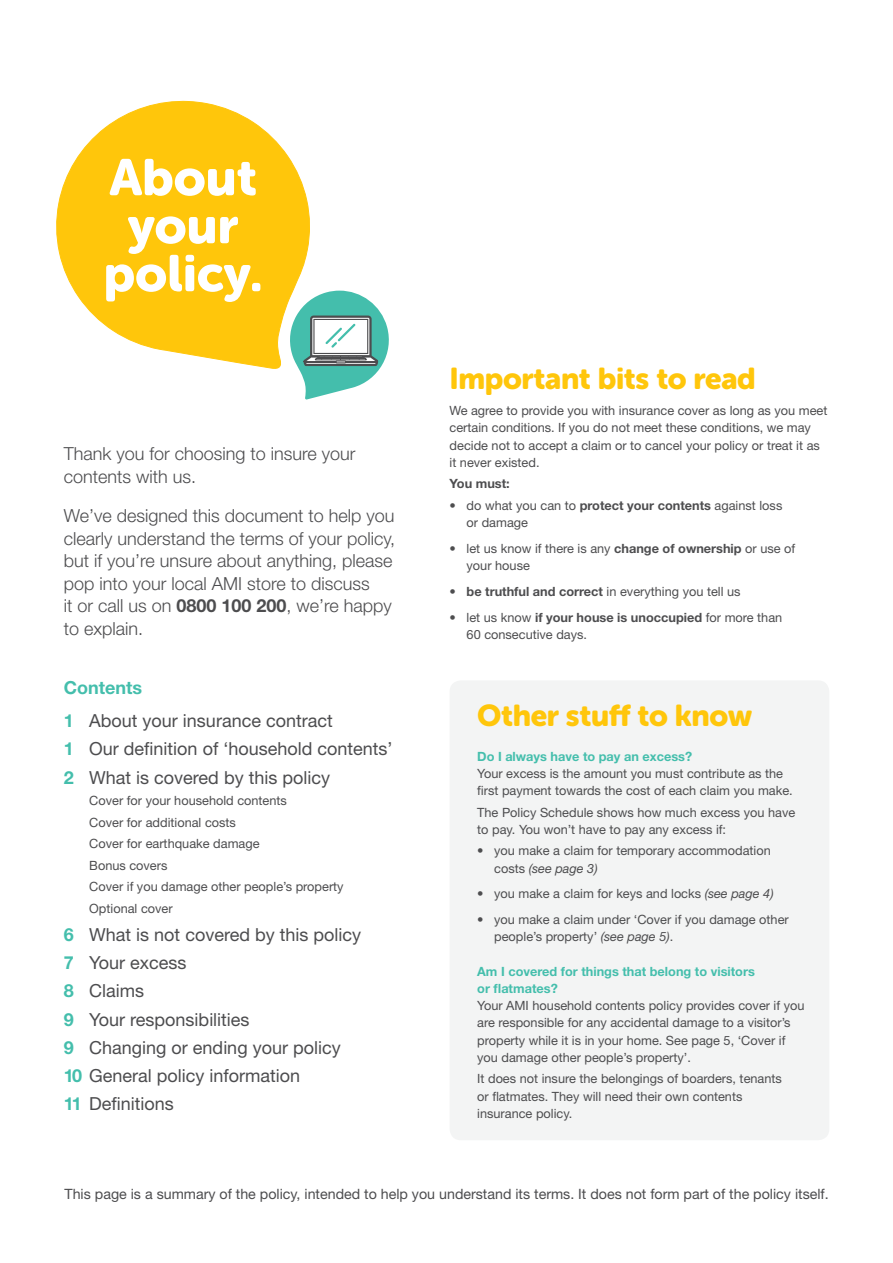
<style>
.page{position:relative;width:893px;height:1263px;background:#fff}
.page>*{position:absolute;margin:0;border:0;box-sizing:border-box;transform-origin:0 0}
.t1{font:51px/48px "Museo Sans Rounded 900";color:#fff;text-align:center}
.t2{font:30px "Museo Sans Rounded 900";letter-spacing:-.01em;color:#ffc60b}
.t3{font:300 18px/22.5px "Helvetica Neue";color:#4d4d4f}
.t4{font:18px/28.2px "Helvetica Neue";color:#4d4d4f}
.t5{font:14.25px "Helvetica Neue";color:#4d4d4f}
.t6{font:12.75px/17.2px "Helvetica Neue";color:#4d4d4f}
.t7{font:700 12.75px/17.2px "Helvetica Neue";color:#44beac}
.t8{font:700 12.75px "Helvetica Neue";color:#4d4d4f}
.s1{font-weight:700}
.s2{font-weight:700;color:#44beac}
.s3{font-style:italic}
</style>
<div class="page">
<div style="left:450px;top:680px;width:379px;height:460px;background:#f3f4f4;border-radius:11px"></div>
<svg style="left:56px;top:100px;width:254px;height:269px"></svg>
<svg style="left:288px;top:291px;width:101px;height:108px"></svg>
<h1 class="t1" style="left:104px;top:154px;width:161px">About your policy.</h1>
<h3 class="t3" style="left:64px;top:442px;width:293px">Thank you for choosing to insure your contents with us.</h3>
<h3 class="t3" style="left:64px;top:504px;width:333px">We’ve designed this document to help you clearly understand the terms of your policy, but if you’re unsure about anything, please pop into your local AMI store to discuss<br>it or call us on <span class="s1">0800 100 200</span>, we’re happy to explain.</h3>
<h3 class="t4" style="left:64px;top:671px;width:270px;line-height:32.5px"><span class="s2">Contents<br>1</span> About your insurance contract</h3>
<h3 class="t4" style="left:64px;top:734px;width:330px"><span class="s2">1</span> Our definition of ‘household contents’<br><span class="s2">2</span> What is covered by this policy</h3>
<p class="t6" style="left:89px;top:789px;width:256px;line-height:21.5px">Cover for your household contents<br>Cover for additional costs<br>Cover for earthquake damage<br>Bonus covers<br>Cover if you damage other people’s property<br>Optional cover</p>
<h3 class="t4" style="left:64px;top:920px;width:299px"><span class="s2">6</span> What is not covered by this policy<br><span class="s2">7</span> Your excess<br><span class="s2">8</span> Claims<br><span class="s2">9</span> Your responsibilities<br><span class="s2">9</span> Changing or ending your policy<br><span class="s2">10</span> General policy information<br><span class="s2">11</span> Definitions</h3>
<h2 class="t2" style="left:450px;top:362px;width:308px">Important bits to read</h2>
<p class="t6" style="left:450px;top:402px;width:379px">We agree to provide you with insurance cover as long as you meet certain conditions. If you do not meet these conditions, we may decide not to accept a claim or to cancel your policy or treat it as it never existed.</p>
<p class="t8" style="left:450px;top:476px;width:62px">You must:</p>
<p class="t6" style="left:467px;top:496px;width:317px;text-indent:-17px">• do what you can to <span class="s1">protect your contents</span> against loss or damage</p>
<p class="t6" style="left:467px;top:539px;width:330px;text-indent:-17px">• let us know if there is any <span class="s1">change of ownership</span> or use of your house</p>
<p class="t6" style="left:450px;top:582px;width:292px">• <span class="s1">be truthful and correct</span> in everything you tell us</p>
<p class="t6" style="left:467px;top:608px;width:317px;text-indent:-17px">• let us know <span class="s1">if your house is unoccupied</span> for more than<br>60 consecutive days.</p>
<h2 class="t2" style="left:477px;top:699px;width:277px">Other stuff to know</h2>
<p class="t7" style="left:477px;top:747px;width:216px">Do I always have to pay an excess?</p>
<p class="t6" style="left:477px;top:764px;width:317px">Your excess is the amount you must contribute as the first payment towards the cost of each claim you make.</p>
<p class="t6" style="left:477px;top:803px;width:320px">The Policy Schedule shows how much excess you have to pay. You won’t have to pay any excess if:</p>
<p class="t6" style="left:494px;top:842px;width:278px;text-indent:-17px">• you make a claim for temporary accommodation costs <span class="s3">(see page 3)</span></p>
<p class="t6" style="left:477px;top:885px;width:298px">• you make a claim for keys and locks <span class="s3">(see page 4)</span></p>
<p class="t6" style="left:494px;top:911px;width:296px;text-indent:-17px">• you make a claim under ‘Cover if you damage other people’s property’ <span class="s3">(see page 5)</span>.</p>
<p class="t7" style="left:477px;top:962px;width:279px">Am I covered for things that belong to visitors or flatmates?</p>
<p class="t6" style="left:477px;top:997px;width:329px">Your AMI household contents policy provides cover if you are responsible for any accidental damage to a visitor’s property while it is in your home. See page 5, ‘Cover if you damage other people’s property’.</p>
<p class="t6" style="left:477px;top:1070px;width:306px">It does not insure the belongings of boarders, tenants or flatmates. They will need their own contents insurance policy.</p>
<p class="t5" style="left:65px;top:1185px;width:766px">This page is a summary of the policy, intended to help you understand its terms. It does not form part of the policy itself.</p>
</div>
